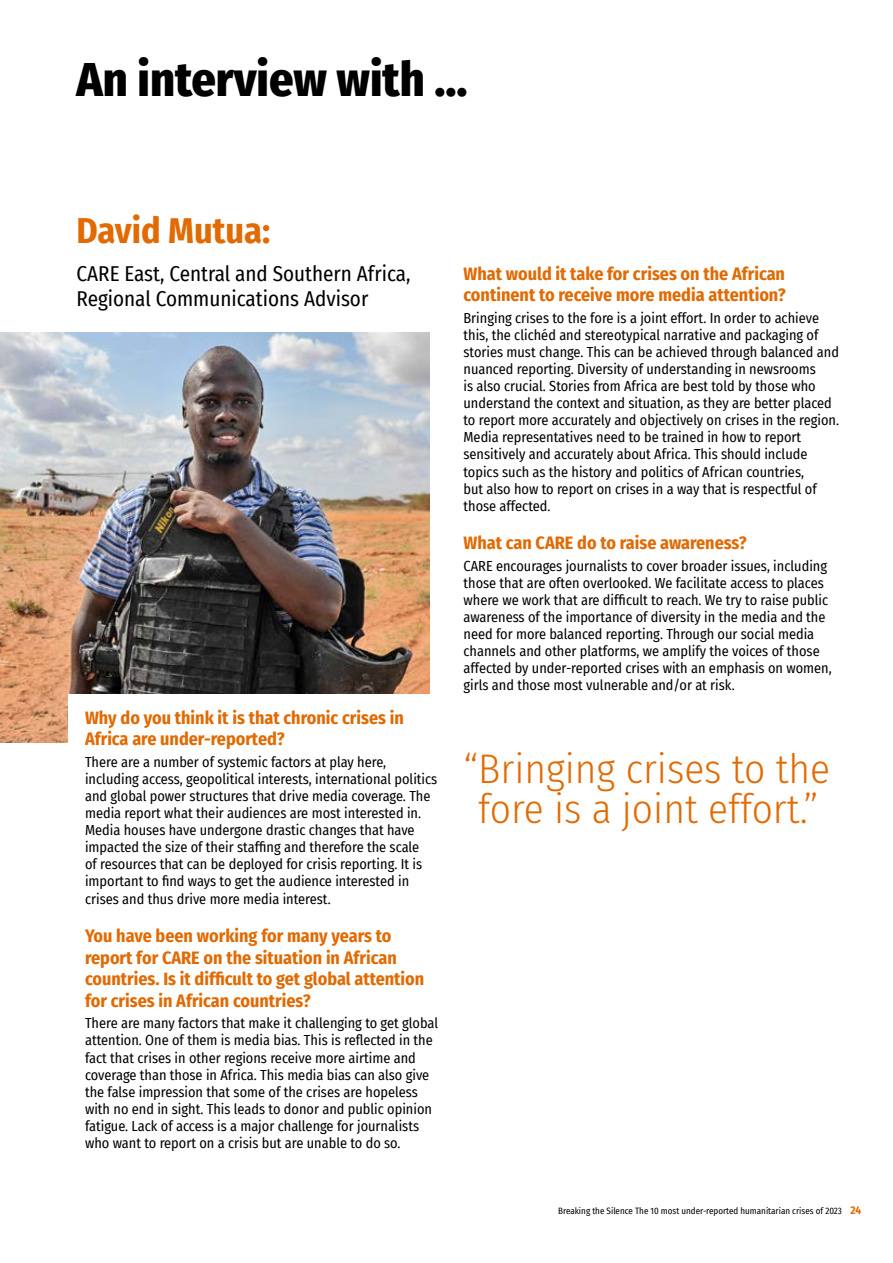
<style>
.page{position:relative;width:893px;height:1263px;background:#fff}
.page>*{position:absolute;margin:0;border:0;box-sizing:border-box;transform-origin:0 0}
.t1{font:800 48px "Fira Sans Condensed";color:#000}
.t2{font:300 41.25px/40.5px "Fira Sans Condensed";color:#e16a03;text-align:center}
.t3{font:700 36px "Fira Sans Condensed";color:#e16a03}
.t4{font:21px/25.2px "Fira Sans Condensed";color:#000}
.t5{font:700 18px/21.6px "Fira Sans Condensed";color:#e16a03}
.t6{font:14.25px/17.1px "Fira Sans Condensed";color:#000}
.t7{font:9px "Fira Sans Condensed";color:#000}
.s1{font-weight:700;font-size:11.25px;color:#e16a03}
</style>
<div class="page">
<img style="left:0;top:333px;width:429px;height:410px">
<div style="left:68px;top:694px;width:378px;height:110px;background:#fff"></div>
<h1 class="t1" style="left:77px;top:38px;width:393px">An interview with ...</h1>
<h3 class="t3" style="left:77px;top:201px;width:195px">David Mutua:</h3>
<h3 class="t4" style="left:77px;top:261px;width:335px">CARE East, Central and Southern Africa,<br>Regional Communications Advisor</h3>
<p class="t5" style="left:85px;top:705px;width:320px">Why do you think it is that chronic crises in<br>Africa are under-reported?</p>
<p class="t6" style="left:85px;top:753px;width:354px">There are a number of systemic factors at play here, including access, geopolitical interests, international politics and global power structures that drive media coverage. The media report what their audiences are most interested in.<br>Media houses have undergone drastic changes that have impacted the size of their staffing and therefore the scale<br>of resources that can be deployed for crisis reporting. It is important to find ways to get the audience interested in crises and thus drive more media interest.</p>
<p class="t5" style="left:85px;top:924px;width:341px">You have been working for many years to report for CARE on the situation in African countries. Is it difficult to get global attention for crises in African countries?</p>
<p class="t6" style="left:85px;top:1014px;width:355px">There are many factors that make it challenging to get global attention. One of them is media bias. This is reflected in the fact that crises in other regions receive more airtime and coverage than those in Africa. This media bias can also give the false impression that some of the crises are hopeless with no end in sight. This leads to donor and public opinion fatigue. Lack of access is a major challenge for journalists who want to report on a crisis but are unable to do so.</p>
<p class="t5" style="left:463px;top:261px;width:324px">What would it take for crises on the African continent to receive more media attention?</p>
<p class="t6" style="left:463px;top:309px;width:377px">Bringing crises to the fore is a joint effort. In order to achieve this, the clichéd and stereotypical narrative and packaging of stories must change. This can be achieved through balanced and nuanced reporting. Diversity of understanding in newsrooms<br>is also crucial. Stories from Africa are best told by those who understand the context and situation, as they are better placed to report more accurately and objectively on crises in the region.<br>Media representatives need to be trained in how to report sensitively and accurately about Africa. This should include topics such as the history and politics of African countries,<br>but also how to report on crises in a way that is respectful of those affected.</p>
<p class="t5" style="left:463px;top:531px;width:285px">What can CARE do to raise awareness?</p>
<p class="t6" style="left:463px;top:557px;width:370px">CARE encourages journalists to cover broader issues, including those that are often overlooked. We facilitate access to places where we work that are difficult to reach. We try to raise public awareness of the importance of diversity in the media and the need for more balanced reporting. Through our social media channels and other platforms, we amplify the voices of those affected by under-reported crises with an emphasis on women, girls and those most vulnerable and/or at risk.</p>
<h2 class="t2" style="left:463px;top:748px;width:368px">“Bringing crises to the fore is a joint effort.”</h2>
<p class="t7" style="left:558px;top:1204px;width:304px">Breaking the Silence The 10 most under-reported humanitarian crises of 2023 <span class="s1">24</span></p>
</div>
